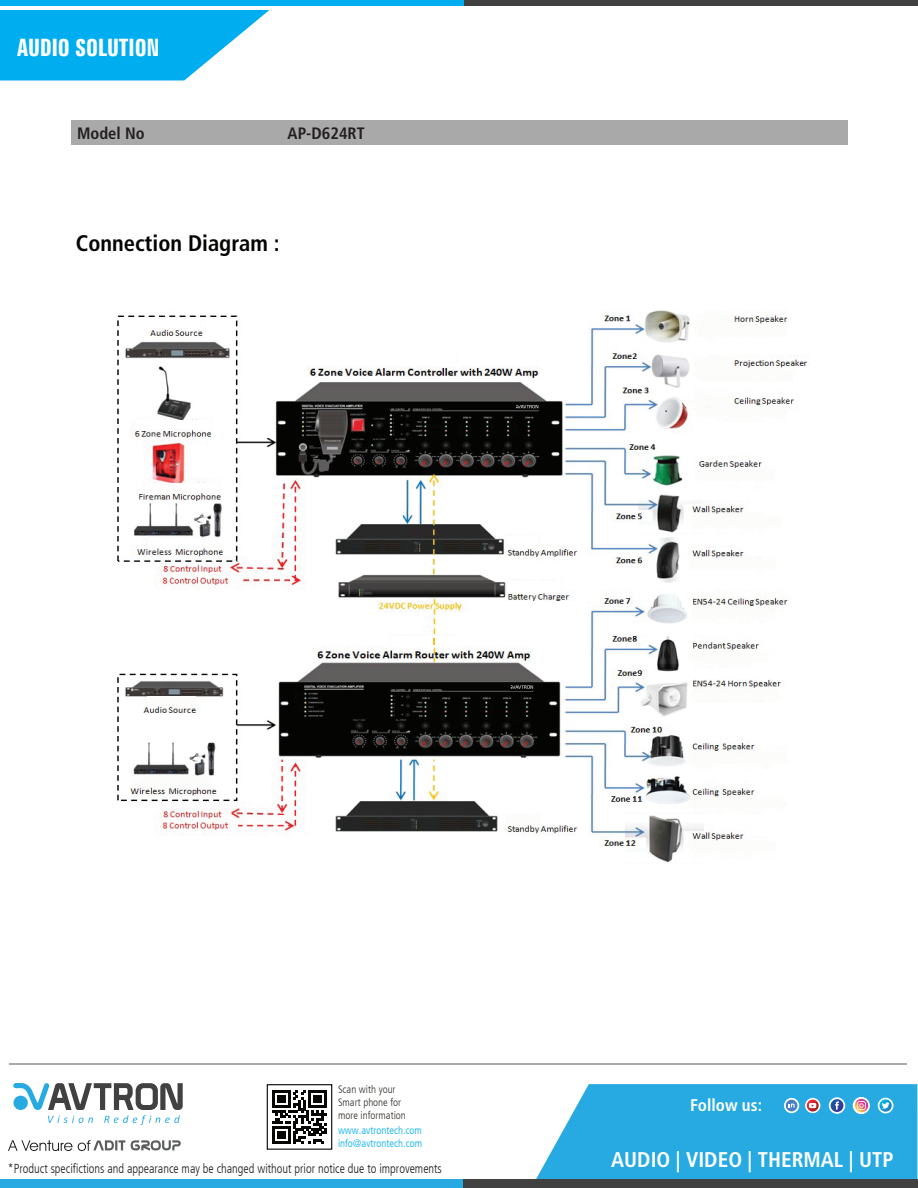
<style>
.page{position:relative;width:918px;height:1188px;background:#fff}
.page>*{position:absolute;margin:0;border:0;box-sizing:border-box;transform-origin:0 0}
.t1{font:700 extra-condensed 24px "Zurich BT";color:#fff}
.t2{font:700 condensed 22.5px "Frutiger LT Com";color:#040503}
.t3{font:700 condensed 21.3px "Frutiger LT Com";color:#fff}
.t4{font:700 condensed 16.95px "Frutiger LT Com";color:#fff}
.t5{font:700 condensed 16.5px "Frutiger LT Com";color:#231f20}
.t6{font:300 condensed 13.05px "Frutiger LT Com";color:#231f20;scale:.94 1}
.t7{font:300 condensed 10.8px/12.9px "Frutiger LT Com";color:#383430}
.t8{font:300 condensed 10.8px/12.9px "Frutiger LT Com";color:#00aeef}
</style>
<div class="page">
<div style="left:0;top:0;width:918px;height:5px;background:#00aeef"></div>
<div style="left:464px;top:0;width:454px;height:5px;background:#414142"></div>
<svg style="left:0;top:10px;width:269px;height:70px"></svg>
<div style="left:71px;top:121px;width:777px;height:24px;background:#a8a9a8"></div>
<svg style="left:8px;top:1140px;width:173px;height:11px"></svg>
<svg style="left:13px;top:1083px;width:170px;height:42px"></svg>
<svg style="left:272px;top:1090px;width:55px;height:54px"></svg>
<div style="left:267px;top:1084px;width:65px;height:66px;border:1px solid #040503"></div>
<svg style="left:536px;top:1084px;width:381px;height:95px;background:#3ab0e2"></svg>
<hr style="left:9px;top:1063px;width:898px;height:1px;background:#a8a9a8">
<div style="left:0;top:1179px;width:905px;height:9px;background:#26aae1"></div>
<div style="left:463px;top:1179px;width:455px;height:9px;background:#414142"></div>
<img style="left:117px;top:310px;width:691px;height:553px">
<svg style="left:519px;top:408px;width:19px;height:2px"></svg>
<div style="left:539px;top:407px;width:9px;height:8px;background:#040503"></div>
<div style="left:534px;top:687px;width:9px;height:9px;background:#040503"></div>
<hr style="left:509px;top:687px;width:23px;height:3px;background:#040503">
<div style="left:353px;top:583px;width:25px;height:6px;background:#434142"></div>
<div style="left:345px;top:541px;width:19px;height:5px;background:#252726"></div>
<hr style="left:131px;top:350px;width:10px;height:4px;background:#3d3834">
<div style="left:344px;top:817px;width:20px;height:8px;background:#242424"></div>
<svg style="left:516px;top:405px;width:22px;height:3px"></svg>
<svg style="left:511px;top:685px;width:22px;height:4px"></svg>
<div style="left:153px;top:319px;width:47px;height:9px;background:#fff"></div>
<div style="left:137px;top:420px;width:74px;height:9px;background:#fff"></div>
<div style="left:145px;top:483px;width:73px;height:7px;background:#fff"></div>
<div style="left:148px;top:538px;width:64px;height:8px;background:#fff"></div>
<div style="left:397px;top:353px;width:56px;height:12px;background:#fff"></div>
<div style="left:507px;top:537px;width:30px;height:11px;background:#fff"></div>
<div style="left:507px;top:581px;width:53px;height:11px;background:#fff"></div>
<div style="left:392px;top:636px;width:66px;height:11px;background:#fff"></div>
<div style="left:147px;top:696px;width:48px;height:7px;background:#fcfdfa"></div>
<div style="left:142px;top:777px;width:64px;height:7px;background:#fcfdfa"></div>
<div style="left:507px;top:814px;width:33px;height:9px;background:#fcfdfa"></div>
<div style="left:689px;top:842px;width:87px;height:11px;background:#fcfdfa"></div>
<div style="left:691px;top:798px;width:91px;height:10px;background:#fcfdfa"></div>
<div style="left:691px;top:753px;width:96px;height:10px;background:#fcfdfa"></div>
<div style="left:690px;top:690px;width:88px;height:10px;background:#fcfdfa"></div>
<div style="left:690px;top:652px;width:76px;height:10px;background:#fcfdfa"></div>
<div style="left:690px;top:609px;width:83px;height:9px;background:#fcfdfa"></div>
<div style="left:690px;top:560px;width:86px;height:10px;background:#fcfdfa"></div>
<div style="left:690px;top:516px;width:91px;height:10px;background:#fcfdfa"></div>
<div style="left:697px;top:470px;width:78px;height:10px;background:#fcfdfa"></div>
<div style="left:698px;top:408px;width:85px;height:10px;background:#fcfdfa"></div>
<div style="left:698px;top:397px;width:35px;height:9px;background:#fcfdfa"></div>
<div style="left:698px;top:370px;width:95px;height:10px;background:#fcfdfa"></div>
<div style="left:698px;top:358px;width:35px;height:11px;background:#fcfdfa"></div>
<div style="left:698px;top:325px;width:87px;height:12px;background:#fcfdfa"></div>
<div style="left:697px;top:314px;width:36px;height:10px;background:#fcfdfa"></div>
<h1 class="t1" style="left:17px;top:34px;width:144px">AUDIO SOLUTION</h1>
<p class="t5" style="left:77px;top:124px;width:69px">Model No</p>
<p class="t5" style="left:288px;top:124px;width:79px">AP-D624RT</p>
<h2 class="t2" style="left:76px;top:230px;width:205px">Connection Diagram :</h2>
<p class="t7" style="left:338px;top:1083px;width:69px">Scan with your<br>Smart phone for more information</p>
<p class="t8" style="left:338px;top:1124px;width:86px">www.avtrontech.com info@avtrontech.com</p>
<p class="t6" style="left:8px;top:1161px;width:463px">*Product specifictions and appearance may be changed without prior notice due to improvements</p>
<p class="t4" style="left:690px;top:1095px;width:73px">Follow us:</p>
<h3 class="t3" style="left:611px;top:1147px;width:284px">AUDIO | VIDEO | THERMAL | UTP</h3>
</div>
